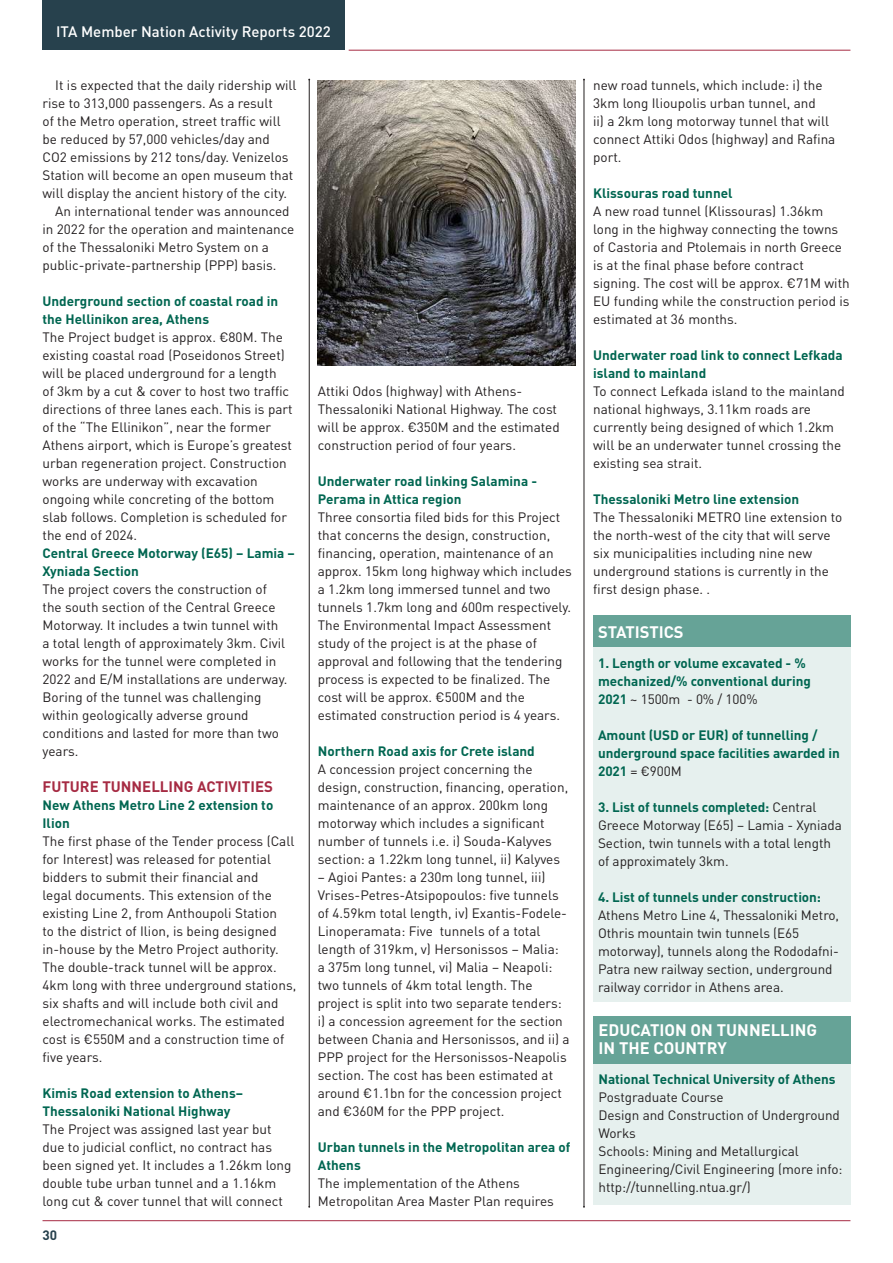
<style>
.page{position:relative;width:893px;height:1263px;background:#fff}
.page>*{position:absolute;margin:0;border:0;box-sizing:border-box;transform-origin:0 0}
.t1{font:700 16.5px/18px "DIN";color:#fff}
.t2{font:500 15px "DIN";color:#fff}
.t3{font:700 15px "DIN";color:#a62b43}
.t4{font:13.5px/18px "DIN";color:#231f20}
.t5{font:700 13.5px/18px "DIN";color:#006651}
.t6{font:700 13.5px "DIN";color:#27414d}
.s1{font-weight:400;color:#231f20}
.s2{font-weight:700;color:#006651}
</style>
<div class="page">
<div style="left:43px;top:0;width:302px;height:50px;background:#27414d"></div>
<hr style="left:349px;top:50px;width:501px;height:1px;background:#a62b43">
<hr style="left:43px;top:1220px;width:807px;height:1px;background:#a62b43">
<div style="left:593px;top:616px;width:257px;height:386px;background:#e6f0ee"></div>
<div style="left:593px;top:615px;width:257px;height:32px;background:#66a397"></div>
<div style="left:593px;top:1016px;width:257px;height:189px;background:#e6f0ee"></div>
<div style="left:593px;top:1016px;width:257px;height:48px;background:#66a397"></div>
<img style="left:318px;top:81px;width:257px;height:285px">
<hr style="left:309px;top:80px;width:1px;height:1127px;background:#231f20">
<hr style="left:584px;top:80px;width:1px;height:1127px;background:#231f20">
<p class="t2" style="left:56px;top:22px;width:276px">ITA Member Nation Activity Reports 2022</p>
<p class="t4" style="left:55px;top:76px;width:243px">It is expected that the daily ridership will</p>
<p class="t4" style="left:43px;top:94px;width:232px">rise to 313,000 passengers. As a result</p>
<p class="t4" style="left:43px;top:112px;width:240px">of the Metro operation, street traffic will</p>
<p class="t4" style="left:43px;top:130px;width:229px">be reduced by 57,000 vehicles/day and</p>
<p class="t4" style="left:43px;top:148px;width:247px">CO2 emissions by 212 tons/day. Venizelos</p>
<p class="t4" style="left:43px;top:166px;width:252px">Station will become an open museum that</p>
<p class="t4" style="left:43px;top:184px;width:246px">will display the ancient history of the city.</p>
<p class="t4" style="left:55px;top:202px;width:236px">An international tender was announced</p>
<p class="t4" style="left:43px;top:220px;width:253px">in 2022 for the operation and maintenance</p>
<p class="t4" style="left:43px;top:238px;width:228px">of the Thessaloniki Metro System on a</p>
<p class="t4" style="left:43px;top:256px;width:235px">public-private-partnership (PPP) basis.</p>
<p class="t5" style="left:43px;top:291px;width:237px">Underground section of coastal road in the Hellinikon area, Athens</p>
<p class="t4" style="left:43px;top:328px;width:252px">The Project budget is approx. €80M. The existing coastal road (Poseidonos Street) will be placed underground for a length<br>of 3km by a cut &amp; cover to host two traffic directions of three lanes each. This is part of the “The Ellinikon”, near the former Athens airport, which is Europe’s greatest urban regeneration project. Construction works are underway with excavation ongoing while concreting of the bottom slab follows. Completion is scheduled for the end of 2024.</p>
<p class="t5" style="left:43px;top:543px;width:254px">Central Greece Motorway (E65) – Lamia –<br>Xyniada Section</p>
<p class="t4" style="left:43px;top:580px;width:246px">The project covers the construction of the south section of the Central Greece Motorway. It includes a twin tunnel with a total length of approximately 3km. Civil works for the tunnel were completed in 2022 and E/M installations are underway.<br>Boring of the tunnel was challenging within geologically adverse ground conditions and lasted for more than two years.</p>
<p class="t3" style="left:43px;top:777px;width:232px">FUTURE TUNNELLING ACTIVITIES</p>
<p class="t5" style="left:43px;top:796px;width:232px">New Athens Metro Line 2 extension to<br>Ilion</p>
<p class="t4" style="left:43px;top:832px;width:255px">The first phase of the Tender process (Call for Interest) was released for potential bidders to submit their financial and<br>legal documents. This extension of the existing Line 2, from Anthoupoli Station<br>to the district of Ilion, is being designed in-house by the Metro Project authority.<br>The double-track tunnel will be approx.<br>4km long with three underground stations, six shafts and will include both civil and electromechanical works. The estimated cost is €550M and a construction time of five years.</p>
<p class="t5" style="left:43px;top:1083px;width:202px">Kimis Road extension to Athens–<br>Thessaloniki National Highway</p>
<p class="t4" style="left:43px;top:1120px;width:251px">The Project was assigned last year but due to judicial conflict, no contract has been signed yet. It includes a 1.26km long double tube urban tunnel and a 1.16km long cut &amp; cover tunnel that will connect</p>
<p class="t6" style="left:43px;top:1226px;width:16px">30</p>
<p class="t4" style="left:318px;top:382px;width:243px">Attiki Odos (highway) with Athens-Thessaloniki National Highway. The cost will be approx. €350M and the estimated construction period of four years.</p>
<p class="t5" style="left:318px;top:471px;width:221px">Underwater road linking Salamina -<br>Perama in Attica region</p>
<p class="t4" style="left:318px;top:508px;width:256px">Three consortia filed bids for this Project that concerns the design, construction, financing, operation, maintenance of an approx. 15km long highway which includes a 1.2km long immersed tunnel and two tunnels 1.7km long and 600m respectively.<br>The Environmental Impact Assessment study of the project is at the phase of approval and following that the tendering process is expected to be finalized. The cost will be approx. €500M and the estimated construction period is 4 years.</p>
<p class="t5" style="left:318px;top:741px;width:219px">Northern Road axis for Crete island</p>
<p class="t4" style="left:318px;top:760px;width:252px">A concession project concerning the design, construction, financing, operation, maintenance of an approx. 200km long motorway which includes a significant number of tunnels i.e. i) Souda-Kalyves section: a 1.22km long tunnel, ii) Kalyves</p>
<p class="t4" style="left:318px;top:868px;width:253px">– Agioi Pantes: a 230m long tunnel, iii)<br>Vrises-Petres-Atsipopoulos: five tunnels of 4.59km total length, iv) Exantis-Fodele-Linoperamata: Five tunnels of a total length of 319km, v) Hersonissos – Malia:<br>a 375m long tunnel, vi) Malia – Neapoli: two tunnels of 4km total length. The project is split into two separate tenders: i) a concession agreement for the section between Chania and Hersonissos, and ii) a PPP project for the Hersonissos-Neapolis section. The cost has been estimated at around €1.1bn for the concession project and €360M for the PPP project.</p>
<p class="t5" style="left:318px;top:1137px;width:254px">Urban tunnels in the Metropolitan area of<br>Athens</p>
<p class="t4" style="left:318px;top:1174px;width:238px">The implementation of the Athens<br>Metropolitan Area Master Plan requires</p>
<p class="t4" style="left:593px;top:76px;width:244px">new road tunnels, which include: i) the<br>3km long Ilioupolis urban tunnel, and<br>ii) a 2km long motorway tunnel that will connect Attiki Odos (highway) and Rafina port.</p>
<p class="t5" style="left:593px;top:183px;width:141px">Klissouras road tunnel</p>
<p class="t4" style="left:593px;top:202px;width:258px">A new road tunnel (Klissouras) 1.36km long in the highway connecting the towns of Castoria and Ptolemais in north Greece is at the final phase before contract signing. The cost will be approx. €71M with EU funding while the construction period is estimated at 36 months.</p>
<p class="t5" style="left:593px;top:345px;width:251px">Underwater road link to connect Lefkada island to mainland</p>
<p class="t4" style="left:593px;top:382px;width:253px">To connect Lefkada island to the mainland national highways, 3.11km roads are currently being designed of which 1.2km will be an underwater tunnel crossing the existing sea strait.</p>
<p class="t5" style="left:593px;top:489px;width:208px">Thessaloniki Metro line extension</p>
<p class="t4" style="left:593px;top:508px;width:251px">The Thessaloniki METRO line extension to the north-west of the city that will serve six municipalities including nine new underground stations is currently in the first design phase. .</p>
<p class="t1" style="left:598px;top:622px;width:87px">STATISTICS</p>
<p class="t5" style="left:598px;top:653px;width:215px">1. Length or volume excavated - % mechanized/% conventional during<br>2021 <span class="s1">~ 1500m - 0% / 100%</span></p>
<p class="t5" style="left:598px;top:725px;width:243px">Amount (USD or EUR) of tunnelling / underground space facilities awarded in<br>2021 <span class="s1">= €900M</span></p>
<p class="t4" style="left:598px;top:798px;width:245px"><span class="s2">3. List of tunnels completed:</span> Central Greece Motorway (E65) – Lamia - Xyniada Section, twin tunnels with a total length of approximately 3km.</p>
<p class="t5" style="left:598px;top:887px;width:224px">4. List of tunnels under construction:</p>
<p class="t4" style="left:598px;top:906px;width:243px">Athens Metro Line 4, Thessaloniki Metro, Othris mountain twin tunnels (E65 motorway), tunnels along the Rododafni-Patra new railway section, underground railway corridor in Athens area.</p>
<p class="t1" style="left:598px;top:1021px;width:220px">EDUCATION ON TUNNELLING<br>IN THE COUNTRY</p>
<p class="t5" style="left:598px;top:1070px;width:238px">National Technical University of Athens</p>
<p class="t4" style="left:598px;top:1088px;width:245px">Postgraduate Course<br>Design and Construction of Underground<br>Works<br>Schools: Mining and Metallurgical<br>Engineering/Civil Engineering (more info: http://tunnelling.ntua.gr/)</p>
</div>
